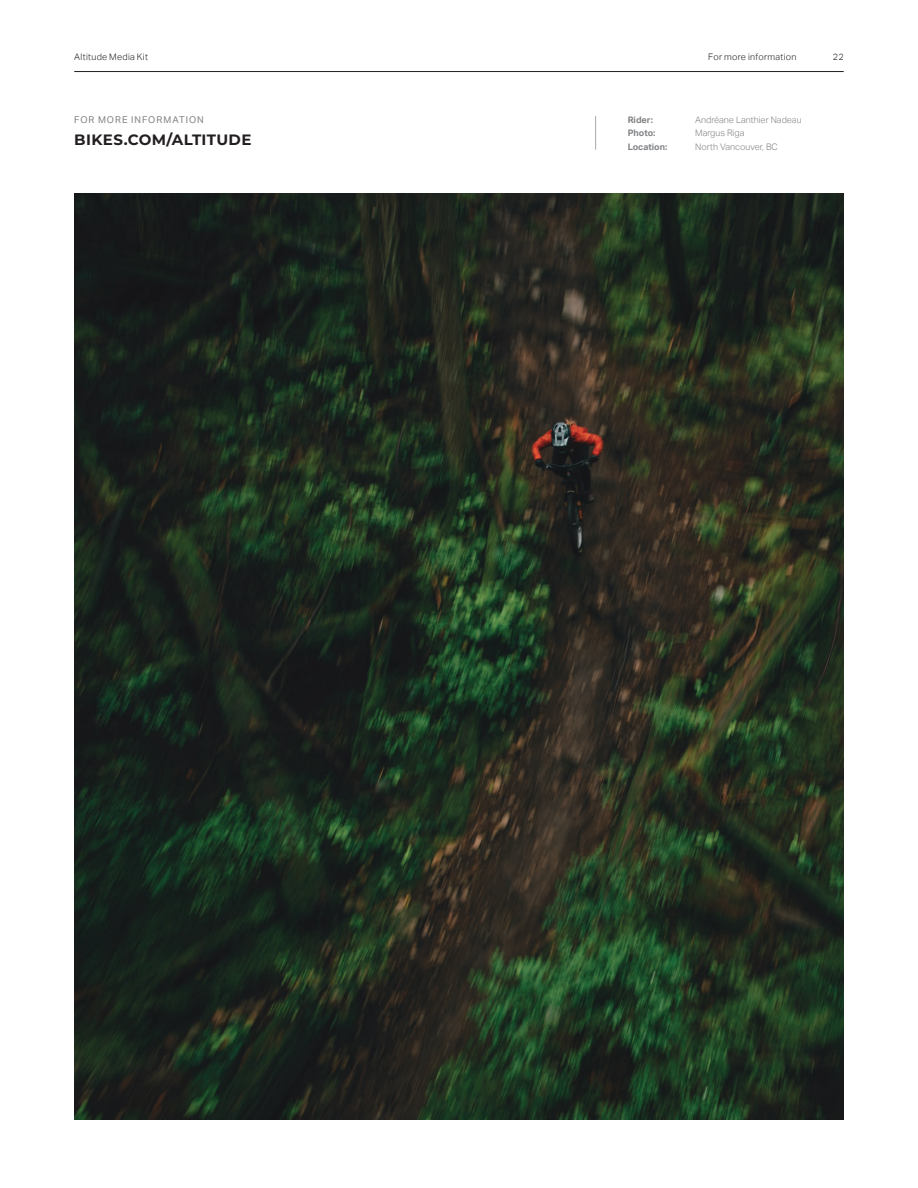
<style>
.page{position:relative;width:918px;height:1188px;background:#fff}
.page>*{position:absolute;margin:0;border:0;box-sizing:border-box;transform-origin:0 0}
.t1{font:700 15px "Montserrat";letter-spacing:.025em;color:#231f20}
.t2{font:9.3px "Aktiv Grotesk";letter-spacing:.105em;color:#808285}
.B_E_-_Photo_Credit{font:300 9px "Aktiv Grotesk";color:#808285}
.t3{font:300 9px "Aktiv Grotesk";letter-spacing:.035em;color:#231f20}
.B_E_-_Photo_Credit-2{font:700 9px "Aktiv Grotesk";color:#808285}
</style>
<div class="page">
<hr style="left:74px;top:71px;width:770px;height:1px;background:#231f20">
<hr style="left:595px;top:116px;width:1px;height:34px;background:#a8a9ad">
<img style="left:74px;top:194px;width:770px;height:925px">
<p class="t3" style="left:708px;top:52px;width:90px">For more information</p>
<p class="t3" style="left:74px;top:52px;width:75px">Altitude Media Kit</p>
<p class="t3" style="left:833px;top:52px;width:12px">22</p>
<p class="B_E_-_Photo_Credit-2" style="left:628px;top:114px;width:27px">Rider:</p>
<p class="B_E_-_Photo_Credit" style="left:695px;top:114px;width:108px">Andréane Lanthier Nadeau</p>
<p class="B_E_-_Photo_Credit-2" style="left:628px;top:128px;width:29px">Photo:</p>
<p class="B_E_-_Photo_Credit" style="left:695px;top:128px;width:51px">Margus Riga</p>
<p class="t2" style="left:74px;top:114px;width:131px">FOR MORE INFORMATION</p>
<p class="t1" style="left:74px;top:129px;width:179px">BIKES.COM/ALTITUDE</p>
<p class="B_E_-_Photo_Credit-2" style="left:628px;top:141px;width:41px">Location:</p>
<p class="B_E_-_Photo_Credit" style="left:695px;top:141px;width:84px">North Vancouver, BC</p>
</div>
